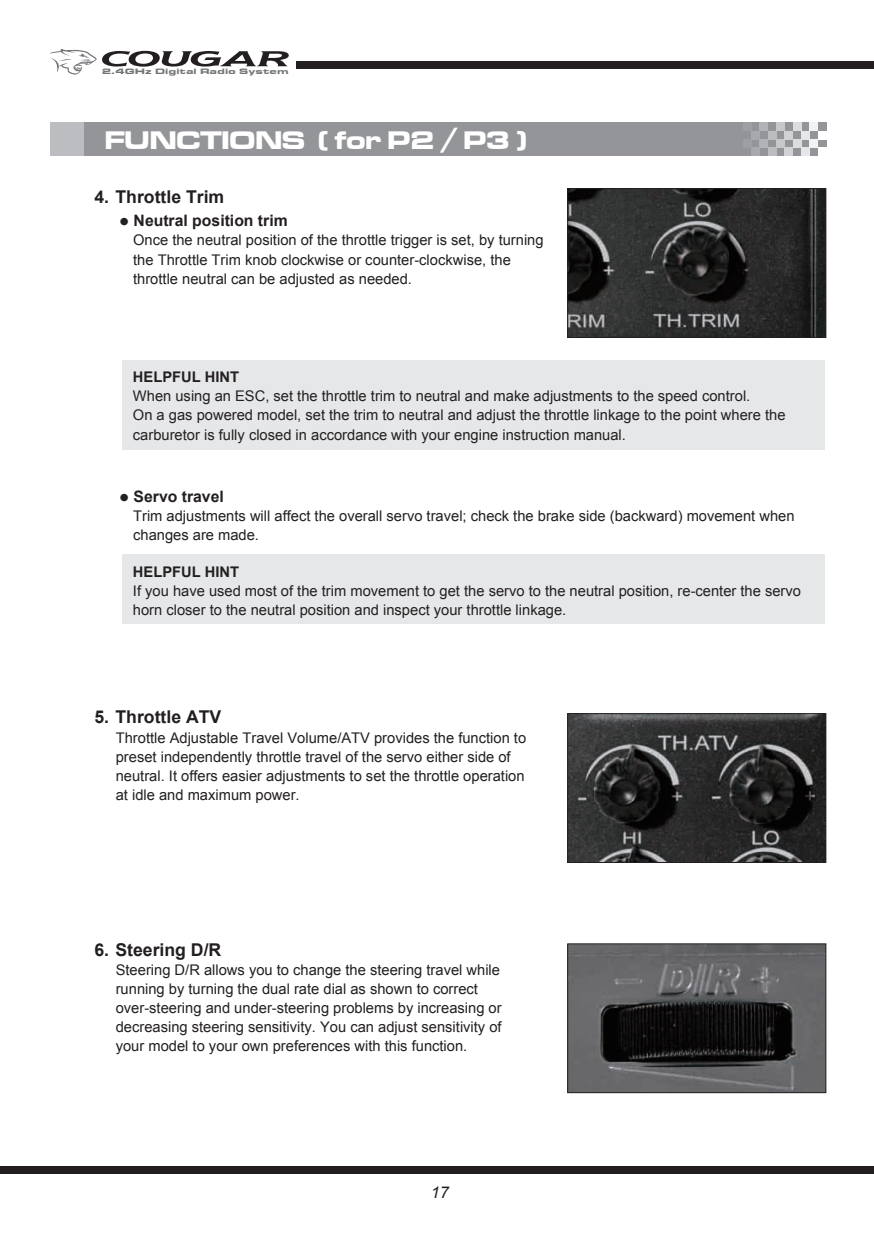
<style>
.page{position:relative;width:874px;height:1241px;background:#fff}
.page>*{position:absolute;margin:0;border:0;box-sizing:border-box;transform-origin:0 0}
.t1{font:700 26.25px "M005";color:#fff}
.t2{font:700 17.68px "Arial";color:#231f20}
.t3{font:italic 16.1px "Arial";color:#231f20}
.t4{font:700 15.75px "Arial";color:#231f20}
.t5{font:14.7px/19.1px "Arial";color:#231f20}
.t6{font:700 8.05px "M005";letter-spacing:.07em;color:#727477;scale:1.22 1}
.s1{font-family:"Li Sung";font-weight:300;font-size:10.33px}
.s2{font-weight:700}
</style>
<div class="page">
<img style="left:569px;top:190px;width:255px;height:146px">
<div style="left:51px;top:123px;width:775px;height:33px;background:#939598"></div>
<div style="left:51px;top:123px;width:33px;height:33px;background:#bcbdc0"></div>
<div style="left:817px;top:131px;width:9px;height:8px;background:#fff"></div>
<div style="left:817px;top:148px;width:9px;height:8px;background:#fff"></div>
<div style="left:809px;top:123px;width:8px;height:8px;background:#f2f3f4"></div>
<div style="left:809px;top:139px;width:8px;height:9px;background:#f2f3f4"></div>
<div style="left:801px;top:131px;width:8px;height:8px;background:#e6e7e9"></div>
<div style="left:801px;top:148px;width:8px;height:8px;background:#e6e7e9"></div>
<div style="left:792px;top:123px;width:9px;height:8px;background:#dcdddf"></div>
<div style="left:792px;top:139px;width:9px;height:9px;background:#dcdddf"></div>
<div style="left:784px;top:131px;width:8px;height:8px;background:#d1d2d4"></div>
<div style="left:784px;top:148px;width:8px;height:8px;background:#d1d2d4"></div>
<div style="left:776px;top:123px;width:8px;height:8px;background:#c7c8ca"></div>
<div style="left:776px;top:139px;width:8px;height:9px;background:#c7c8ca"></div>
<div style="left:767px;top:131px;width:9px;height:8px;background:#bcbdc0"></div>
<div style="left:767px;top:148px;width:9px;height:8px;background:#bcbdc0"></div>
<div style="left:759px;top:123px;width:8px;height:8px;background:#b2b3b7"></div>
<div style="left:759px;top:139px;width:8px;height:9px;background:#b2b3b7"></div>
<div style="left:751px;top:131px;width:8px;height:8px;background:#a8a9ad"></div>
<div style="left:751px;top:148px;width:8px;height:8px;background:#a8a9ad"></div>
<div style="left:742px;top:123px;width:9px;height:8px;background:#9d9fa2"></div>
<div style="left:742px;top:139px;width:9px;height:9px;background:#9d9fa2"></div>
<div style="left:122px;top:360px;width:702px;height:89px;background:#e6e7e9"></div>
<div style="left:122px;top:554px;width:702px;height:70px;background:#e6e7e9"></div>
<img style="left:569px;top:715px;width:255px;height:146px">
<div style="left:567px;top:713px;width:259px;height:150px;border:1px solid #231f20"></div>
<div style="left:567px;top:188px;width:259px;height:150px;border:1px solid #231f20"></div>
<img style="left:569px;top:945px;width:255px;height:146px">
<div style="left:567px;top:943px;width:259px;height:150px;border:1px solid #231f20"></div>
<div style="left:0;top:1166px;width:873px;height:7px;background:#231f20"></div>
<div style="left:296px;top:62px;width:577px;height:7px;background:#231f20"></div>
<svg style="left:49px;top:49px;width:240px;height:26px"></svg>
<p class="t6" style="left:102px;top:66px;width:154px">2.4GHz Digital Radio System</p>
<p class="t1" style="left:105px;top:122px;width:423px">FUNCTIONS ( for P2 / P3 )</p>
<p class="t2" style="left:94px;top:185px;width:131px">4. Throttle Trim</p>
<p class="t4" style="left:119px;top:210px;width:170px"><span class="s1">●</span> Neutral position trim</p>
<p class="t5" style="left:133px;top:231px;width:412px">Once the neutral position of the throttle trigger is set, by turning the Throttle Trim knob clockwise or counter-clockwise, the throttle neutral can be adjusted as needed.</p>
<p class="t5" style="left:133px;top:368px;width:654px"><span class="s2">HELPFUL HINT<br></span>When using an ESC, set the throttle trim to neutral and make adjustments to the speed control.<br>On a gas powered model, set the trim to neutral and adjust the throttle linkage to the point where the carburetor is fully closed in accordance with your engine instruction manual.</p>
<p class="t4" style="left:119px;top:486px;width:106px"><span class="s1">●</span> Servo travel</p>
<p class="t5" style="left:133px;top:507px;width:662px">Trim adjustments will affect the overall servo travel; check the brake side (backward) movement when changes are made.</p>
<p class="t5" style="left:133px;top:562px;width:669px"><span class="s2">HELPFUL HINT<br></span>If you have used most of the trim movement to get the servo to the neutral position, re-center the servo horn closer to the neutral position and inspect your throttle linkage.</p>
<p class="t2" style="left:94px;top:705px;width:128px">5. Throttle ATV</p>
<p class="t5" style="left:116px;top:728px;width:412px">Throttle Adjustable Travel Volume/ATV provides the function to preset independently throttle travel of the servo either side of neutral. It offers easier adjustments to set the throttle operation at idle and maximum power.</p>
<p class="t2" style="left:94px;top:938px;width:128px">6. Steering D/R</p>
<p class="t5" style="left:116px;top:960px;width:387px">Steering D/R allows you to change the steering travel while running by turning the dual rate dial as shown to correct over-steering and under-steering problems by increasing or decreasing steering sensitivity. You can adjust sensitivity of your model to your own preferences with this function.</p>
<p class="t3" style="left:430px;top:1182px;width:19px">17</p>
</div>
